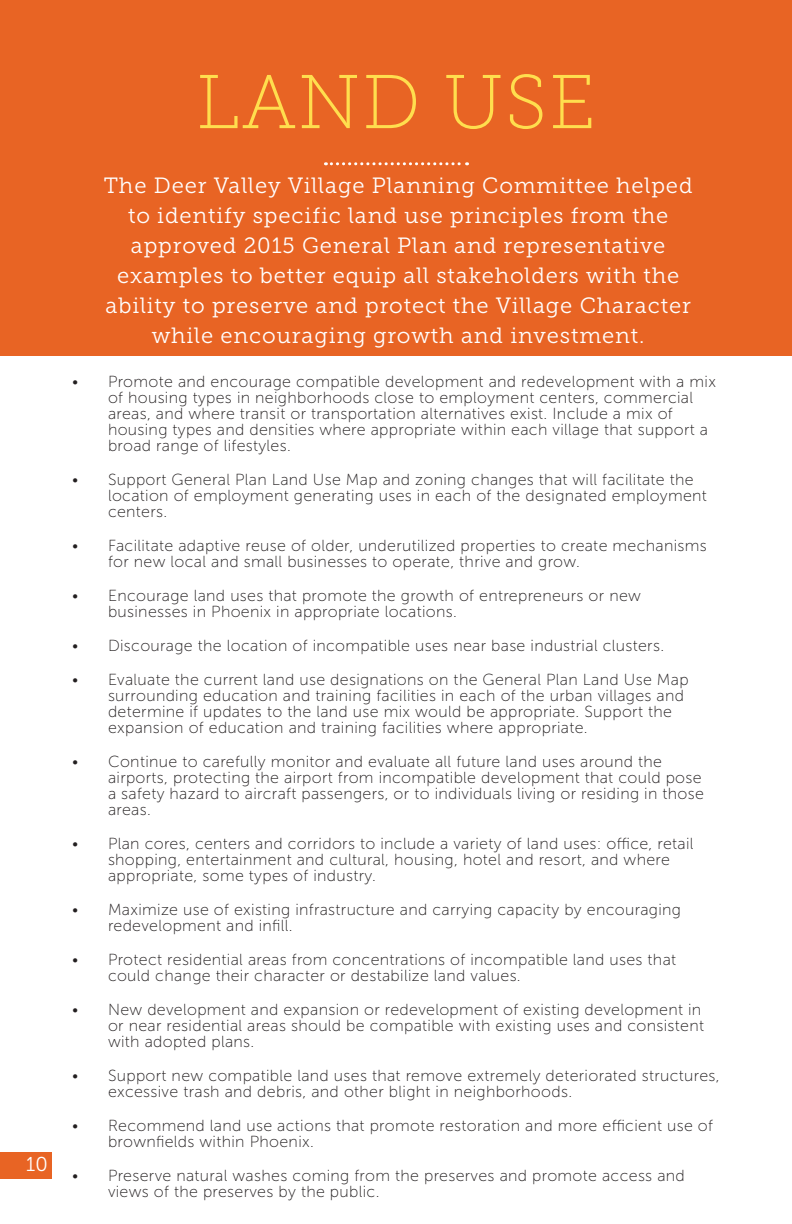
<style>
.page{position:relative;width:792px;height:1224px;background:#fff}
.page>*{position:absolute;margin:0;border:0;box-sizing:border-box;transform-origin:0 0}
.t1{font:76px "Museo Slab 100";letter-spacing:.025em;color:#ffde4e}
.t2{font:22px/30px "Museo Slab 300";letter-spacing:.04em;color:#fff;text-align:center}
.t3{font:20px "Museo Slab 300";color:#fff}
.t4{font:16px/16px "Museo Sans 100";letter-spacing:.02em;color:#231f20}
</style>
<div class="page">
<div style="left:0;top:0;width:792px;height:356px;background:#e86424"></div>
<svg style="left:325px;top:162px;width:143px;height:3px"></svg>
<div style="left:0;top:1152px;width:52px;height:27px;background:#e86424"></div>
<p class="t3" style="left:26px;top:1153px;width:23px">10</p>
<h1 class="t1" style="left:196px;top:61px;width:401px">LAND USE</h1>
<p class="t2" style="left:104px;top:171px;width:590px">The Deer Valley Village Planning Committee helped to identify specific land use principles from the approved 2015 General Plan and representative examples to better equip all stakeholders with the ability to preserve and protect the Village Character while encouraging growth and investment.</p>
<p class="t4" style="left:108px;top:374px;width:609px;text-indent:-36px">• Promote and encourage compatible development and redevelopment with a mix of housing types in neighborhoods close to employment centers, commercial areas, and where transit or transportation alternatives exist. Include a mix of housing types and densities where appropriate within each village that support a broad range of lifestyles.</p>
<p class="t4" style="left:108px;top:472px;width:600px;text-indent:-36px">• Support General Plan Land Use Map and zoning changes that will facilitate the location of employment generating uses in each of the designated employment centers.</p>
<p class="t4" style="left:108px;top:538px;width:600px;text-indent:-36px">• Facilitate adaptive reuse of older, underutilized properties to create mechanisms for new local and small businesses to operate, thrive and grow.</p>
<p class="t4" style="left:108px;top:588px;width:534px;text-indent:-36px">• Encourage land uses that promote the growth of entrepreneurs or new businesses in Phoenix in appropriate locations.</p>
<p class="t4" style="left:72px;top:638px;width:594px">• Discourage the location of incompatible uses near base industrial clusters.</p>
<p class="t4" style="left:108px;top:672px;width:582px;text-indent:-36px">• Evaluate the current land use designations on the General Plan Land Use Map surrounding education and training facilities in each of the urban villages and determine if updates to the land use mix would be appropriate. Support the expansion of education and training facilities where appropriate.</p>
<p class="t4" style="left:108px;top:754px;width:597px;text-indent:-36px">• Continue to carefully monitor and evaluate all future land uses around the airports, protecting the airport from incompatible development that could pose a safety hazard to aircraft passengers, or to individuals living or residing in those areas.</p>
<p class="t4" style="left:108px;top:836px;width:587px;text-indent:-36px">• Plan cores, centers and corridors to include a variety of land uses: office, retail shopping, entertainment and cultural, housing, hotel and resort, and where appropriate, some types of industry.</p>
<p class="t4" style="left:108px;top:902px;width:575px;text-indent:-36px">• Maximize use of existing infrastructure and carrying capacity by encouraging redevelopment and infill.</p>
<p class="t4" style="left:108px;top:952px;width:570px;text-indent:-36px">• Protect residential areas from concentrations of incompatible land uses that could change their character or destabilize land values.</p>
<p class="t4" style="left:108px;top:1002px;width:598px;text-indent:-36px">• New development and expansion or redevelopment of existing development in or near residential areas should be compatible with existing uses and consistent with adopted plans.</p>
<p class="t4" style="left:108px;top:1068px;width:613px;text-indent:-36px">• Support new compatible land uses that remove extremely deteriorated structures, excessive trash and debris, and other blight in neighborhoods.</p>
<p class="t4" style="left:108px;top:1118px;width:607px;text-indent:-36px">• Recommend land use actions that promote restoration and more efficient use of brownfields within Phoenix.</p>
<p class="t4" style="left:108px;top:1168px;width:578px;text-indent:-36px">• Preserve natural washes coming from the preserves and promote access and views of the preserves by the public.</p>
</div>
